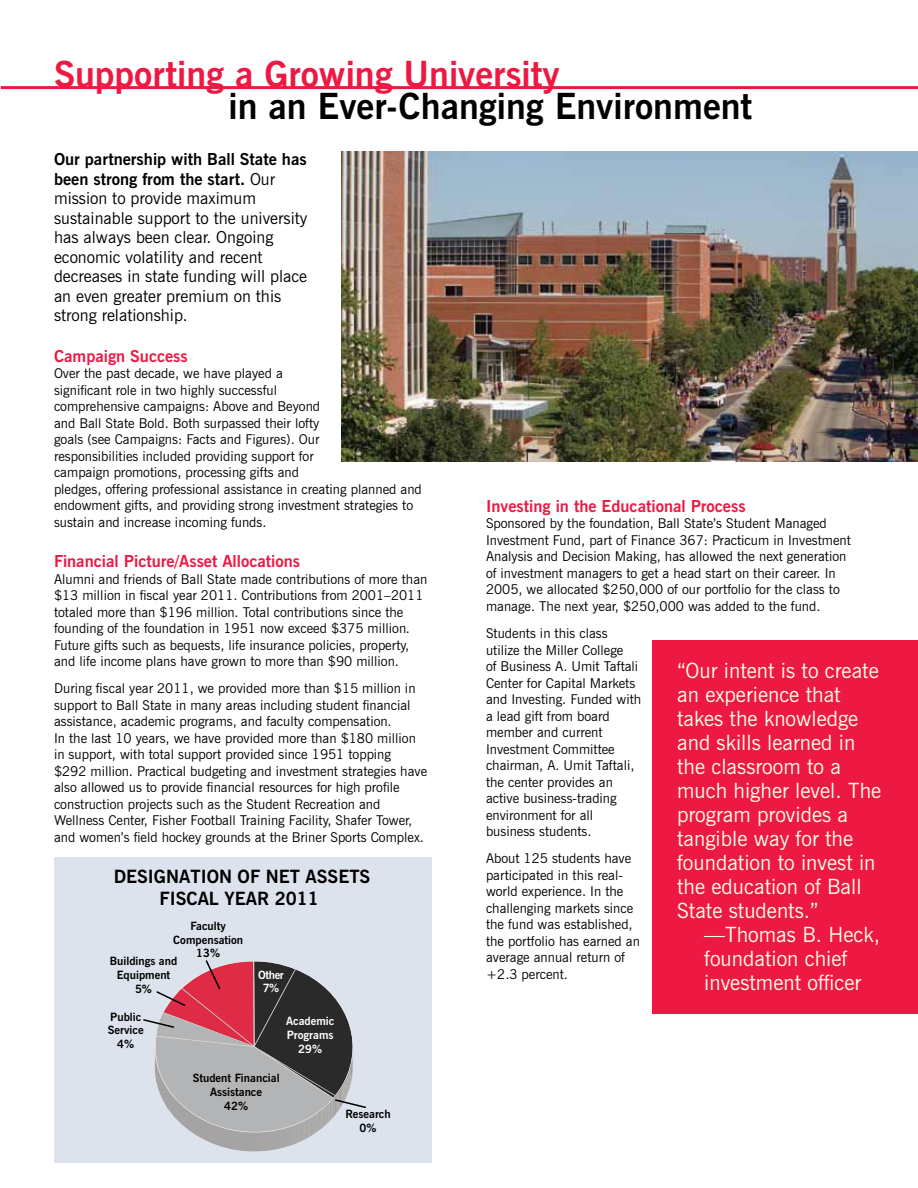
<style>
.page{position:relative;width:918px;height:1188px;background:#fff}
.page>*{position:absolute;margin:0;border:0;box-sizing:border-box;transform-origin:0 0}
.t1{font:700 36px "News Gothic BT";color:#ed1943}
.t2{font:700 36px "News Gothic BT";color:#000}
.t3{font:21px/24px "News Gothic BT";color:#fffde9}
.t4{font:700 18.3px/21.9px "News Gothic BT";color:#000;text-align:center}
.t5{font:16.5px/19.5px "News Gothic BT";color:#000}
.t6{font:700 16.5px "News Gothic BT";color:#ed1943}
.t7{font:13.5px/16.5px "News Gothic BT";color:#000}
.t8{font:700 11.4px/13.6px "News Gothic BT";color:#000;text-align:center}
.t9{font:700 11.4px/13.6px "News Gothic BT";color:#010101;text-align:center}
.t10{font:700 11.4px/13.6px "News Gothic BT";color:#fff;text-align:center}
.s1{font-weight:700}
</style>
<div class="page">
<hr style="left:1px;top:86px;width:917px;height:3px;background:#ed1943">
<div style="left:54px;top:858px;width:378px;height:305px;background:#dde3ec"></div>
<svg style="left:143px;top:960px;width:223px;height:192px"></svg>
<img style="left:342px;top:152px;width:576px;height:309px">
<div style="left:652px;top:641px;width:266px;height:373px;background:#ed1943"></div>
<h1 class="t1" style="left:54px;top:52px;width:507px">Supporting a Growing University</h1>
<h1 class="t2" style="left:229px;top:84px;width:525px">in an Ever-Changing Environment</h1>
<p class="t5" style="left:54px;top:149px;width:255px"><span class="s1">Our partnership with Ball State has been strong from the start.</span> Our mission to provide maximum sustainable support to the university has always been clear. Ongoing economic volatility and recent decreases in state funding will place an even greater premium on this strong relationship.</p>
<p class="t6" style="left:54px;top:346px;width:135px">Campaign Success</p>
<p class="t7" style="left:54px;top:365px;width:369px">Over the past decade, we have played a<br>significant role in two highly successful<br>comprehensive campaigns: Above and Beyond<br>and Ball State Bold. Both surpassed their lofty<br>goals (see Campaigns: Facts and Figures). Our<br>responsibilities included providing support for<br>campaign promotions, processing gifts and<br>pledges, offering professional assistance in creating planned and endowment gifts, and providing strong investment strategies to sustain and increase incoming funds.</p>
<p class="t6" style="left:54px;top:551px;width:248px">Financial Picture/Asset Allocations</p>
<p class="t7" style="left:54px;top:570px;width:375px">Alumni and friends of Ball State made contributions of more than $13 million in fiscal year 2011. Contributions from 2001–2011 totaled more than $196 million. Total contributions since the founding of the foundation in 1951 now exceed $375 million.<br>Future gifts such as bequests, life insurance policies, property, and life income plans have grown to more than $90 million.</p>
<p class="t7" style="left:54px;top:680px;width:375px">During fiscal year 2011, we provided more than $15 million in support to Ball State in many areas including student financial assistance, academic programs, and faculty compensation.<br>In the last 10 years, we have provided more than $180 million in support, with total support provided since 1951 topping<br>$292 million. Practical budgeting and investment strategies have also allowed us to provide financial resources for high profile construction projects such as the Student Recreation and Wellness Center, Fisher Football Training Facility, Shafer Tower, and women’s field hockey grounds at the Briner Sports Complex.</p>
<h3 class="t4" style="left:114px;top:866px;width:258px">DESIGNATION OF NET ASSETS<br>FISCAL YEAR 2011</h3>
<p class="t8" style="left:173px;top:919px;width:72px">Faculty<br>Compensation<br>13%</p>
<p class="t8" style="left:110px;top:954px;width:69px">Buildings and<br>Equipment<br>5%</p>
<p class="t8" style="left:108px;top:1010px;width:37px">Public<br>Service<br>4%</p>
<p class="t10" style="left:258px;top:968px;width:27px">Other<br>7%</p>
<p class="t10" style="left:286px;top:1014px;width:50px">Academic<br>Programs<br>29%</p>
<p class="t9" style="left:193px;top:1071px;width:88px">Student Financial<br>Assistance<br>42%</p>
<p class="t8" style="left:345px;top:1107px;width:47px">Research<br>0%</p>
<p class="t6" style="left:486px;top:496px;width:261px">I nvesting in the Educational Process</p>
<p class="t7" style="left:486px;top:515px;width:366px">Sponsored by the foundation, Ball State’s Student Managed Investment Fund, part of Finance 367: Practicum in Investment Analysis and Decision Making, has allowed the next generation of investment managers to get a head start on their career. In 2005, we allocated $250,000 of our portfolio for the class to manage. The next year, $250,000 was added to the fund.</p>
<p class="t7" style="left:486px;top:625px;width:157px">Students in this class utilize the Miller College<br>of Business A. Umit Taftali<br>Center for Capital Markets and Investing. Funded with a lead gift from board member and current<br>Investment Committee chairman, A. Umit Taftali, the center provides an active business-trading environment for all business students.</p>
<p class="t7" style="left:486px;top:850px;width:156px">About 125 students have participated in this real&shy;world experience. In the challenging markets since the fund was established, the portfolio has earned an average annual return of +2.3 percent.</p>
<h2 class="t3" style="left:677px;top:659px;width:206px">“Our intent is to create an experience that takes the knowledge and skills learned in the classroom to a much higher level. The program provides a tangible way for the foundation to invest in the education of Ball<br>State students.”</h2>
<h2 class="t3" style="left:704px;top:923px;width:177px">—Thomas B. Heck, foundation chief investment officer</h2>
</div>
